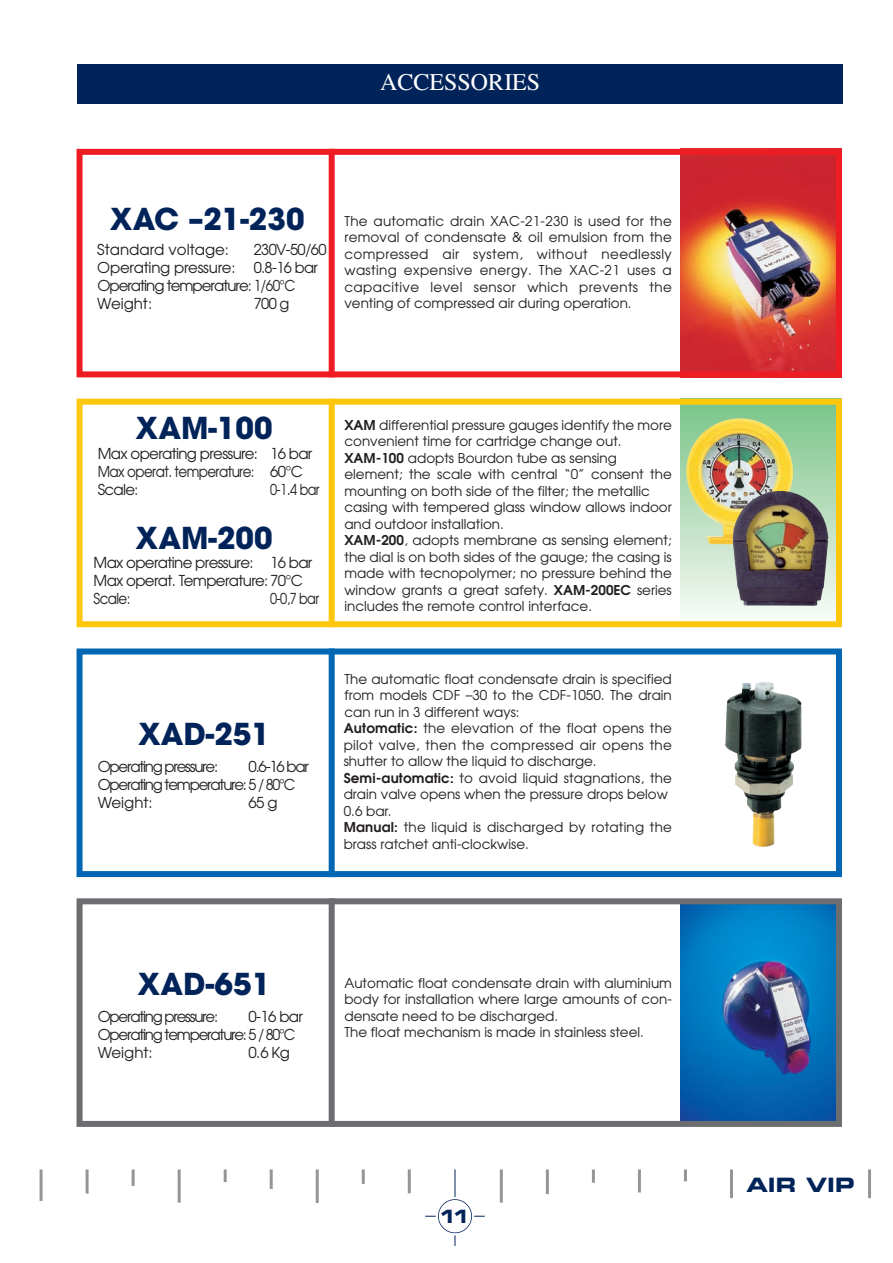
<style>
.page{position:relative;width:893px;height:1263px;background:#fff}
.page>*{position:absolute;margin:0;border:0;box-sizing:border-box;transform-origin:0 0}
.t1{font:700 30px "Avant Garde";color:#002359}
.t2{font:24px "Times";color:#fff}
.t3{font:19.8px "Eurostile Bold Extended Two";color:#002359}
.t4{font:18.3px "Eurostile Bold Extended Two";color:#002359}
.t5{font:15px/18px "Avant Garde";letter-spacing:-.045em;color:#231f20}
.t6{font:15px/18px "Avant Garde";letter-spacing:-.085em;color:#231f20}
.t7{font:15px "Avant Garde";letter-spacing:-.045em;color:#231f20;scale:.85 1}
.t8{font:15px "Avant Garde";color:#231f20}
.t9{font:13.5px/16.5px "Avant Garde";color:#231f20}
.s1{font-weight:600}
</style>
<div class="page">
<div style="left:329px;top:399px;width:6px;height:228px;background:#fec70c"></div>
<div style="left:680px;top:399px;width:162px;height:228px;background:linear-gradient(to bottom,#78c387,#fbfbf8)"></div>
<div style="left:77px;top:399px;width:765px;height:228px;border:6px solid #fec70c"></div>
<img style="left:686px;top:418px;width:107px;height:127px">
<img style="left:732px;top:491px;width:96px;height:115px">
<img style="left:680px;top:156px;width:155px;height:214px">
<img style="left:680px;top:905px;width:155px;height:215px">
<img style="left:725px;top:681px;width:77px;height:166px">
<hr style="left:316px;top:1169px;width:3px;height:34px;background:#939598">
<hr style="left:362px;top:1169px;width:3px;height:15px;background:#939598">
<hr style="left:546px;top:1169px;width:3px;height:25px;background:#939598">
<hr style="left:638px;top:1169px;width:3px;height:23px;background:#939598">
<hr style="left:592px;top:1169px;width:3px;height:14px;background:#939598">
<hr style="left:500px;top:1169px;width:3px;height:33px;background:#939598">
<hr style="left:408px;top:1169px;width:3px;height:24px;background:#939598">
<hr style="left:132px;top:1169px;width:3px;height:17px;background:#939598">
<svg style="left:684px;top:1169px;width:3px;height:12px"></svg>
<hr style="left:730px;top:1169px;width:3px;height:29px;background:#939598">
<hr style="left:270px;top:1169px;width:3px;height:20px;background:#939598">
<svg style="left:224px;top:1169px;width:3px;height:13px"></svg>
<hr style="left:178px;top:1169px;width:3px;height:33px;background:#939598">
<hr style="left:868px;top:1169px;width:3px;height:29px;background:#939598">
<hr style="left:86px;top:1169px;width:3px;height:24px;background:#939598">
<hr style="left:40px;top:1169px;width:3px;height:32px;background:#939598">
<div style="left:438px;top:1199px;width:34px;height:34px;border:2px solid #002359;border-radius:50%"></div>
<svg style="left:455px;top:1169px;width:1px;height:28px"></svg>
<div style="left:77px;top:149px;width:765px;height:228px;border:6px solid #ee1d23"></div>
<div style="left:329px;top:149px;width:6px;height:228px;background:#ee1d23"></div>
<div style="left:77px;top:648px;width:765px;height:229px;border:6px solid #0166b3"></div>
<div style="left:329px;top:648px;width:6px;height:229px;background:#0166b3"></div>
<div style="left:77px;top:898px;width:765px;height:229px;border:6px solid #6c6d70"></div>
<div style="left:329px;top:898px;width:6px;height:229px;background:#6c6d70"></div>
<div style="left:78px;top:64px;width:765px;height:40px;background:#002359"></div>
<h2 class="t2" style="left:380px;top:67px;width:162px">ACCESSORIES</h2>
<h1 class="t1" style="left:110px;top:208px;width:196px">XAC –21-230</h1>
<p class="t8" style="left:97px;top:241px;width:133px">Standard voltage:</p>
<p class="t5" style="left:97px;top:241px;width:231px;text-indent:156px">230V-50/60<br>Operating pressure: 0.8-16 bar<br>Operating temperature: 1/60°C<br>Weight:</p>
<p class="t5" style="left:254px;top:295px;width:37px">700 g</p>
<p class="t9" style="left:344px;top:213px;width:329px;text-align:justify">The automatic drain XAC-21-230 is used for the removal of condensate &amp; oil emulsion from the compressed air system, without needlessly wasting expensive energy. The XAC-21 uses a capacitive level sensor which prevents the venting of compressed air during operation.</p>
<h1 class="t1" style="left:136px;top:417px;width:138px">XAM-100</h1>
<p class="t5" style="left:98px;top:445px;width:216px">Max operating pressure: 16 bar<br>Max operat. temperature: 60°C<br>Scale:</p>
<p class="t7" style="left:270px;top:481px;width:60px">0-1.4 bar</p>
<h1 class="t1" style="left:136px;top:527px;width:138px">XAM-200</h1>
<p class="t5" style="left:94px;top:554px;width:220px">Max operatine pressure: 16 bar<br>Max operat. Temperature: 70°C<br>Scale:</p>
<p class="t7" style="left:270px;top:590px;width:59px">0-0,7 bar</p>
<p class="t9" style="left:344px;top:417px;width:329px"><span class="s1">XAM</span> differential pressure gauges identify the more convenient time for cartridge change out.<br><span class="s1">XAM-100</span> adopts Bourdon tube as sensing element; the scale with central “0” consent the mounting on both side of the filter; the metallic casing with tempered glass window allows indoor and outdoor installation.<br><span class="s1">XAM-200</span>, adopts membrane as sensing element; the dial is on both sides of the gauge; the casing is made with tecnopolymer; no pressure behind the window grants a great safety. <span class="s1">XAM-200EC</span> series includes the remote control interface.</p>
<h1 class="t1" style="left:138px;top:723px;width:133px">XAD-251</h1>
<p class="t6" style="left:98px;top:758px;width:122px">Operating pressure:</p>
<p class="t6" style="left:98px;top:758px;width:213px;text-indent:151px">0.6-16 bar<br>Operating temperature: 5 / 80°C<br>Weight:</p>
<p class="t5" style="left:249px;top:794px;width:30px">65 g</p>
<p class="t9" style="left:344px;top:671px;width:330px">The automatic float condensate drain is specified from models CDF –30 to the CDF-1050. The drain can run in 3 different ways:<br><span class="s1">Automatic:</span> the elevation of the float opens the pilot valve, then the compressed air opens the shutter to allow the liquid to discharge.<br><span class="s1">Semi-automatic:</span> to avoid liquid stagnations, the drain valve opens when the pressure drops below 0.6 bar.<br><span class="s1">Manual:</span> the liquid is discharged by rotating the brass ratchet anti-clockwise.</p>
<h1 class="t1" style="left:138px;top:973px;width:134px">XAD-651</h1>
<p class="t6" style="left:98px;top:1008px;width:122px">Operating pressure:</p>
<p class="t6" style="left:98px;top:1008px;width:207px;text-indent:151px">0-16 bar<br>Operating temperature: 5 / 80°C<br>Weight:</p>
<p class="t5" style="left:249px;top:1044px;width:43px">0.6 Kg</p>
<p class="t9" style="left:344px;top:975px;width:329px">Automatic float condensate drain with aluminium body for installation where large amounts of con&shy;densate need to be discharged.<br>The float mechanism is made in stainless steel.</p>
<h3 class="t4" style="left:438px;top:1209px;width:33px">11</h3>
<h3 class="t3" style="left:746px;top:1178px;width:110px">AIR VIP</h3>
</div>
